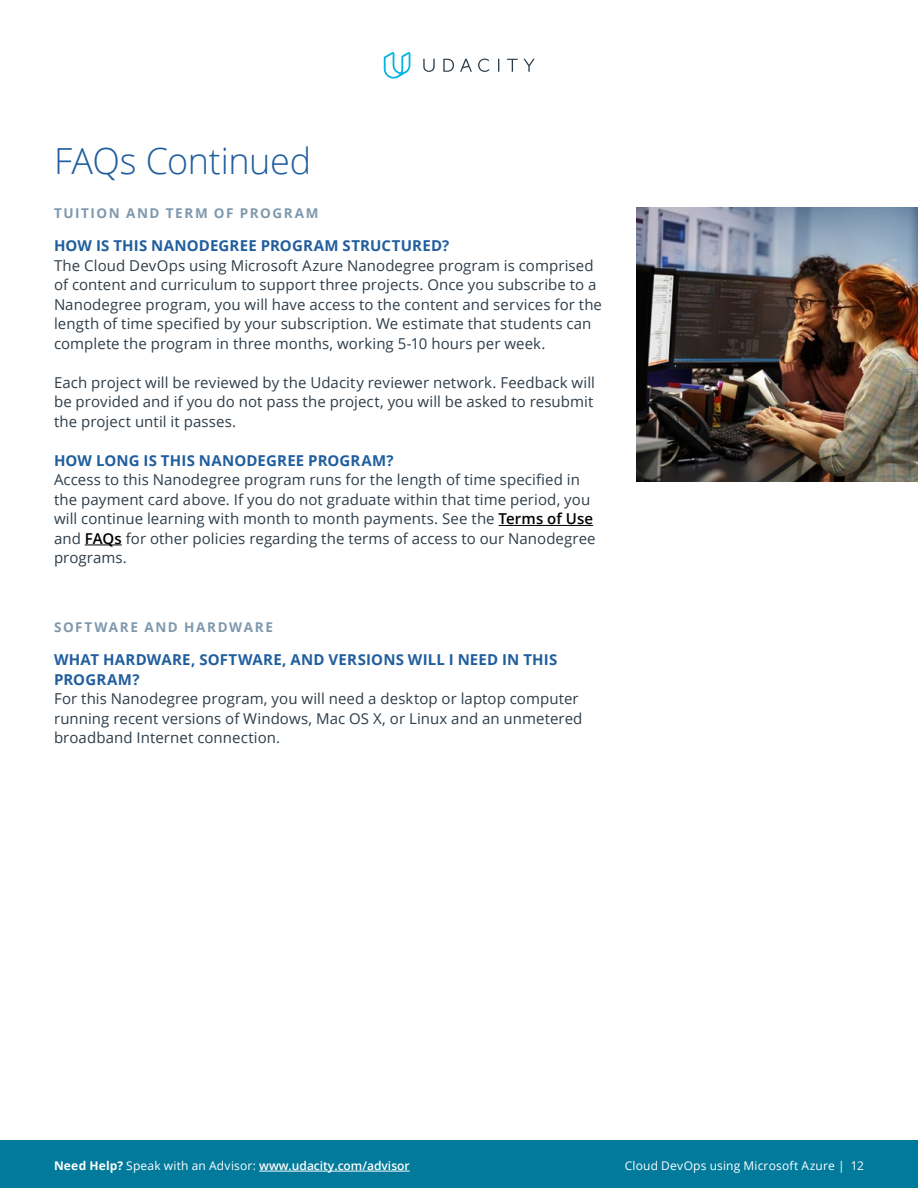
<style>
.page{position:relative;width:918px;height:1188px;background:#fff}
.page>*{position:absolute;margin:0;border:0;box-sizing:border-box;transform-origin:0 0}
.t1{font:300 36px "Open Sans";letter-spacing:-.01em;color:#215e9e}
.t2{font:15px/19.5px "Open Sans";letter-spacing:.005em;color:#2e3d49}
.t3{font:700 15px/19.5px "Open Sans";letter-spacing:.015em;color:#215e9e}
.t4{font:700 13.5px "Open Sans";letter-spacing:.12em;color:#7e98ad}
.t5{font:600 12px "Open Sans";color:#fff}
.t6{font:12px "Open Sans";letter-spacing:.015em;color:#fff}
.s1{font-weight:600;color:#000}
.s2{font-weight:700}
.s3{font-weight:400}
</style>
<div class="page">
<div style="left:0;top:1140px;width:918px;height:48px;background:#017a9b"></div>
<hr style="left:259px;top:1171px;width:151px;height:1px;background:#fff">
<svg style="left:384px;top:52px;width:26px;height:27px"></svg>
<svg style="left:423px;top:59px;width:112px;height:13px"></svg>
<hr style="left:499px;top:525px;width:94px;height:1px;background:#000">
<hr style="left:85px;top:545px;width:37px;height:1px;background:#000">
<img style="left:636px;top:208px;width:282px;height:274px">
<h1 class="t1" style="left:54px;top:137px;width:259px">FAQs Continued</h1>
<p class="t4" style="left:54px;top:204px;width:266px">TUITION AND TERM OF PROGRAM</p>
<p class="t3" style="left:54px;top:236px;width:397px">HOW IS THIS NANODEGREE PROGRAM STRUCTURED?</p>
<p class="t2" style="left:54px;top:255px;width:550px">The Cloud DevOps using Microsoft Azure Nanodegree program is comprised of content and curriculum to support three projects. Once you subscribe to a Nanodegree program, you will have access to the content and services for the length of time specified by your subscription. We estimate that students can complete the program in three months, working 5-10 hours per week.</p>
<p class="t2" style="left:54px;top:372px;width:542px;text-align:justify">Each project will be reviewed by the Udacity reviewer network. Feedback will be provided and if you do not pass the project, you will be asked to resubmit the project until it passes.</p>
<p class="t3" style="left:54px;top:450px;width:341px">HOW LONG IS THIS NANODEGREE PROGRAM?</p>
<p class="t2" style="left:54px;top:470px;width:543px">Access to this Nanodegree program runs for the length of time specified in the payment card above. If you do not graduate within that time period, you will continue learning with month to month payments. See the <span class="s1">Terms of Use </span>and <span class="s1">FAQs</span> for other policies regarding the terms of access to our Nanodegree programs.</p>
<p class="t4" style="left:54px;top:618px;width:220px">SOFTWARE AND HARDWARE</p>
<p class="t3" style="left:54px;top:649px;width:505px">WHAT HARDWARE, SOFTWARE, AND VERSIONS WILL I NEED IN THIS<br>PROGRAM?</p>
<p class="t2" style="left:54px;top:688px;width:530px">For this Nanodegree program, you will need a desktop or laptop computer running recent versions of Windows, Mac OS X, or Linux and an unmetered broadband Internet connection.</p>
<p class="t5" style="left:54px;top:1158px;width:357px"><span class="s2">Need Help?</span> <span class="s3">Speak with an Advisor:</span> www.udacity.com/advisor</p>
<p class="t6" style="left:625px;top:1158px;width:241px">Cloud DevOps using Microsoft Azure | 12</p>
</div>
